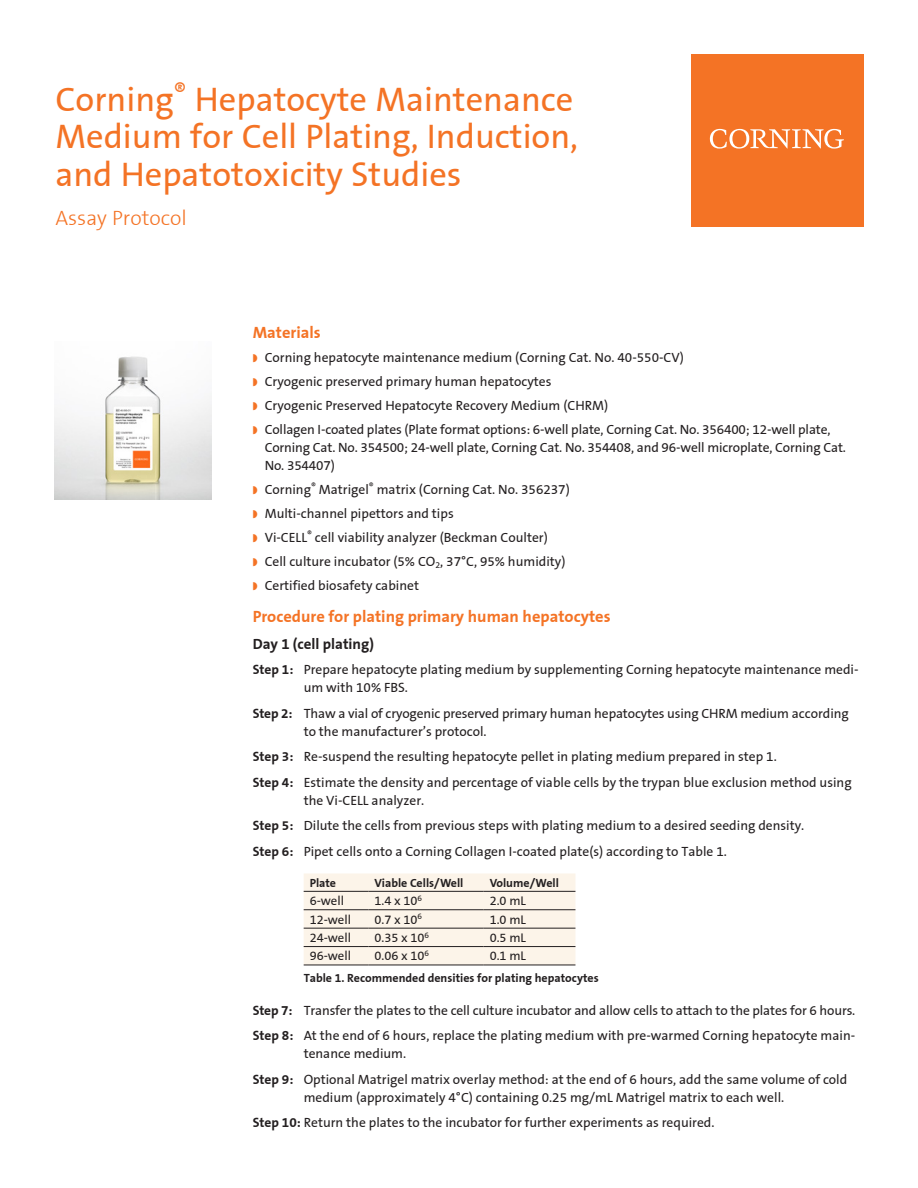
<style>
.page{position:relative;width:918px;height:1188px;background:#fff}
.page>*{position:absolute;margin:0;border:0;box-sizing:border-box;transform-origin:0 0}
.t1{font:34.5px/37.5px "Corning Sans";color:#f47325}
.t2{font:300 21px "Corning Sans";color:#f47325}
.A_head{font:700 16.5px "Corning Sans";color:#f47325}
.B_Head{font:700 15px "Corning Sans";color:#231f20}
.Bullet{font:13.5px/18px "Corning Sans";color:#231f20}
.t3{font:12.75px "Corning Sans";color:#231f20}
.t4{font:700 12px "Corning Sans";color:#231f20}
.s1{font-weight:700}
</style>
<div class="page">
<div style="left:304px;top:873px;width:271px;height:92px;background:#fcf4e9"></div>
<hr style="left:304px;top:891px;width:64px;height:1px;background:#231f20">
<hr style="left:368px;top:891px;width:116px;height:1px;background:#231f20">
<hr style="left:484px;top:891px;width:91px;height:1px;background:#231f20">
<hr style="left:304px;top:909px;width:64px;height:1px;background:#231f20">
<hr style="left:368px;top:909px;width:116px;height:1px;background:#231f20">
<hr style="left:484px;top:909px;width:91px;height:1px;background:#231f20">
<hr style="left:304px;top:928px;width:64px;height:1px;background:#231f20">
<hr style="left:368px;top:928px;width:116px;height:1px;background:#231f20">
<hr style="left:484px;top:928px;width:91px;height:1px;background:#231f20">
<hr style="left:304px;top:946px;width:64px;height:1px;background:#231f20">
<hr style="left:368px;top:946px;width:116px;height:1px;background:#231f20">
<hr style="left:484px;top:946px;width:91px;height:1px;background:#231f20">
<hr style="left:304px;top:965px;width:64px;height:1px;background:#231f20">
<hr style="left:368px;top:965px;width:116px;height:1px;background:#231f20">
<hr style="left:484px;top:965px;width:91px;height:1px;background:#231f20">
<div style="left:692px;top:54px;width:172px;height:172px;background:#f47325"></div>
<svg style="left:710px;top:129px;width:134px;height:20px"></svg>
<img style="left:54px;top:356px;width:158px;height:144px">
<p class="t1" style="left:56px;top:80px;width:524px">Corning<sup>®</sup> Hepatocyte Maintenance<br>Medium for Cell Plating, Induction, and Hepatotoxicity Studies</p>
<p class="t2" style="left:56px;top:205px;width:133px">Assay Protocol</p>
<p class="A_head" style="left:253px;top:322px;width:70px">Materials</p>
<p class="Bullet" style="left:265px;top:348px;width:421px">Corning hepatocyte maintenance medium (Corning Cat. No. 40-550-CV)</p>
<p class="Bullet" style="left:265px;top:372px;width:288px">Cryogenic preserved primary human hepatocytes</p>
<p class="Bullet" style="left:265px;top:396px;width:345px">Cryogenic Preserved Hepatocyte Recovery Medium (CHRM)</p>
<p class="Bullet" style="left:265px;top:420px;width:583px">Collagen I-coated plates (Plate format options: 6-well plate, Corning Cat. No. 356400; 12-well plate,<br>Corning Cat. No. 354500; 24-well plate, Corning Cat. No. 354408, and 96-well microplate, Corning Cat.<br>No. 354407)</p>
<p class="Bullet" style="left:265px;top:480px;width:307px">Corning<sup>®</sup> Matrigel<sup>®</sup> matrix (Corning Cat. No. 356237)</p>
<p class="Bullet" style="left:265px;top:504px;width:191px">Multi-channel pipettors and tips</p>
<p class="Bullet" style="left:265px;top:528px;width:285px">Vi-CELL<sup>®</sup> cell viability analyzer (Beckman Coulter)</p>
<p class="Bullet" style="left:265px;top:552px;width:302px">Cell culture incubator (5% CO<sub>2</sub>, 37°C, 95% humidity)</p>
<p class="Bullet" style="left:265px;top:576px;width:156px">Certified biosafety cabinet</p>
<p class="A_head" style="left:253px;top:607px;width:359px">Procedure for plating primary human hepatocytes</p>
<p class="B_Head" style="left:253px;top:635px;width:123px">Day 1 (cell plating)</p>
<p class="Bullet" style="left:304px;top:661px;width:556px;text-indent:-51px"><span class="s1">Step 1:</span> Prepare hepatocyte plating medium by supplementing Corning hepatocyte maintenance medi&shy;um with 10% FBS.</p>
<p class="Bullet" style="left:304px;top:704px;width:547px;text-indent:-51px"><span class="s1">Step 2:</span> Thaw a vial of cryogenic preserved primary human hepatocytes using CHRM medium according to the manufacturer’s protocol.</p>
<p class="Bullet" style="left:253px;top:748px;width:526px"><span class="s1">Step 3:</span> Re-suspend the resulting hepatocyte pellet in plating medium prepared in step 1.</p>
<p class="Bullet" style="left:304px;top:773px;width:549px;text-indent:-51px"><span class="s1">Step 4:</span> Estimate the density and percentage of viable cells by the trypan blue exclusion method using the Vi-CELL analyzer.</p>
<p class="Bullet" style="left:253px;top:817px;width:553px"><span class="s1">Step 5:</span> Dilute the cells from previous steps with plating medium to a desired seeding density.</p>
<p class="Bullet" style="left:253px;top:842px;width:476px"><span class="s1">Step 6:</span> Pipet cells onto a Corning Collagen I-coated plate(s) according to Table 1.</p>
<p class="t4" style="left:310px;top:876px;width:28px">Plate</p>
<p class="t4" style="left:374px;top:876px;width:91px">Viable Cells/Well</p>
<p class="t4" style="left:490px;top:876px;width:71px">Volume/Well</p>
<p class="t3" style="left:310px;top:893px;width:36px">6-well</p>
<p class="t3" style="left:374px;top:893px;width:49px">1.4 x 10<sup>6</sup></p>
<p class="t3" style="left:490px;top:893px;width:38px">2.0 mL</p>
<p class="t3" style="left:310px;top:912px;width:43px">12-well</p>
<p class="t3" style="left:374px;top:912px;width:49px">0.7 x 10<sup>6</sup></p>
<p class="t3" style="left:490px;top:912px;width:38px">1.0 mL</p>
<p class="t3" style="left:310px;top:930px;width:43px">24-well</p>
<p class="t3" style="left:374px;top:930px;width:56px">0.35 x 10<sup>6</sup></p>
<p class="t3" style="left:490px;top:930px;width:38px">0.5 mL</p>
<p class="t3" style="left:310px;top:949px;width:43px">96-well</p>
<p class="t3" style="left:374px;top:949px;width:56px">0.06 x 10<sup>6</sup></p>
<p class="t3" style="left:490px;top:949px;width:38px">0.1 mL</p>
<p class="t4" style="left:304px;top:970px;width:297px">Table 1. Recommended densities for plating hepatocytes</p>
<p class="Bullet" style="left:253px;top:1001px;width:604px"><span class="s1">Step 7:</span> Transfer the plates to the cell culture incubator and allow cells to attach to the plates for 6 hours.</p>
<p class="Bullet" style="left:304px;top:1027px;width:553px;text-indent:-51px"><span class="s1">Step 8:</span> At the end of 6 hours, replace the plating medium with pre-warmed Corning hepatocyte main&shy;tenance medium.</p>
<p class="Bullet" style="left:304px;top:1070px;width:545px;text-indent:-51px"><span class="s1">Step 9:</span> Optional Matrigel matrix overlay method: at the end of 6 hours, add the same volume of cold medium (approximately 4°C) containing 0.25 mg/mL Matrigel matrix to each well.</p>
<p class="Bullet" style="left:253px;top:1114px;width:463px"><span class="s1">Step 10:</span> Return the plates to the incubator for further experiments as required.</p>
</div>
